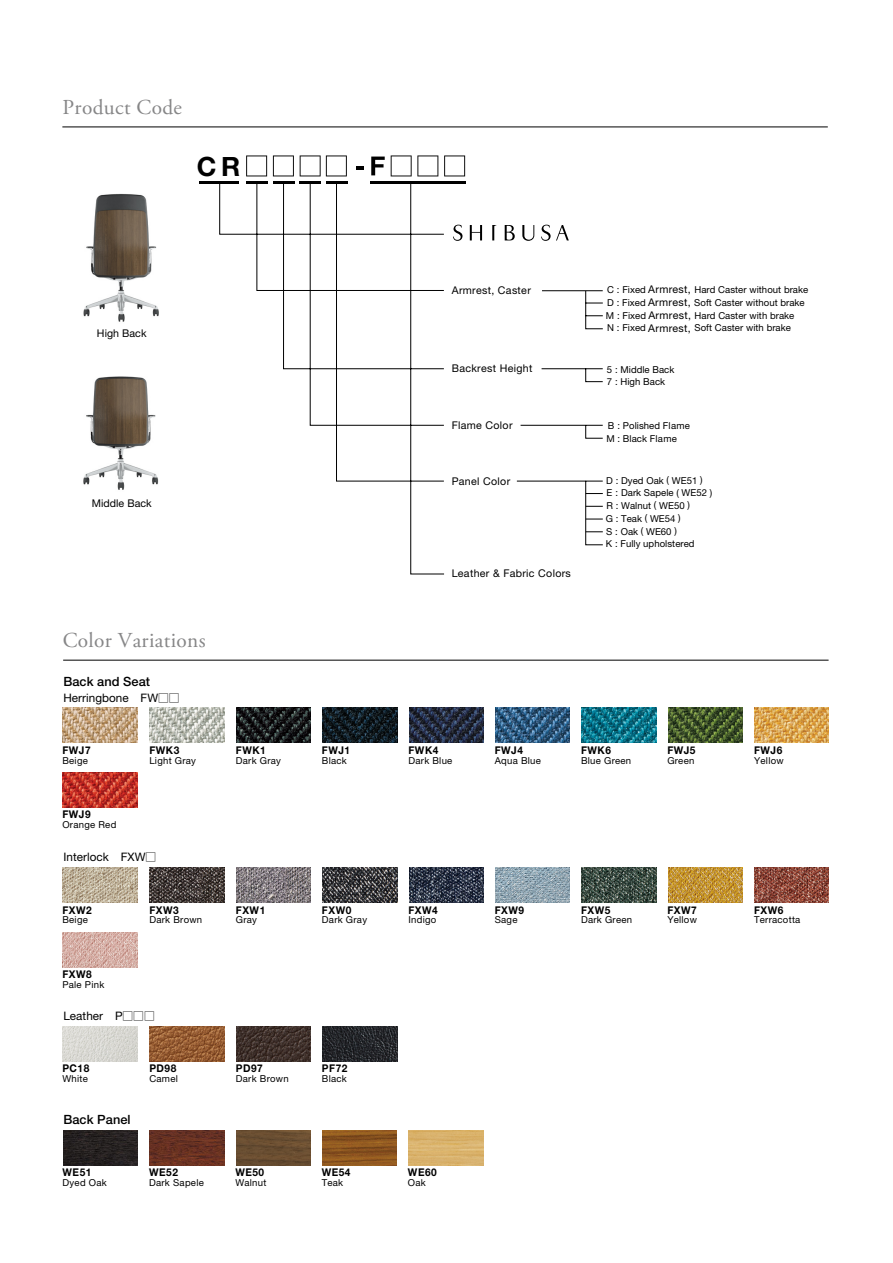
<style>
.page{position:relative;width:893px;height:1263px;background:#fff}
.page>*{position:absolute;margin:0;border:0;box-sizing:border-box;transform-origin:0 0}
.t1{font:700 26.55px "Helvetica Neue";color:#000}
.t2{font:21.3px "Adobe Garamond Pro";letter-spacing:.015em;color:#868687}
.t3{font:500 12.75px "Helvetica Neue";letter-spacing:.005em;color:#000}
.t4{font:11.7px "Helvetica Neue";letter-spacing:.005em;color:#000}
.t5{font:700 10.65px "Helvetica Neue";letter-spacing:.05em;color:#000;scale:.95 1}
.t6{font:10.65px "Helvetica Neue";letter-spacing:.03em;color:#000}
.t7{font:10.65px "Helvetica Neue";letter-spacing:.005em;color:#000}
.t8{font:10.65px "UD Shin Go Pro Medium 90 pv RKSJ H";color:#000}
.t9{font:9.6px/12.8px "Helvetica Neue";letter-spacing:.005em;color:#000}
.t10{font:9.6px "Helvetica Neue";letter-spacing:.03em;color:#000}
.s1{font-family:"UD Shin Go Pro Medium 90 pv RKSJ H";font-size:10.65px}
.s2{font-family:"Helvetica Neue";font-size:11.7px}
.s3{font-size:10.65px}
</style>
<div class="page">
<hr style="left:62px;top:127px;width:766px;height:1px;background:#000">
<hr style="left:199px;top:181px;width:40px;height:3px;background:#000">
<hr style="left:326px;top:181px;width:21px;height:3px;background:#000">
<hr style="left:370px;top:181px;width:96px;height:3px;background:#000">
<svg style="left:246px;top:155px;width:21px;height:21px"></svg>
<svg style="left:273px;top:155px;width:21px;height:21px"></svg>
<svg style="left:300px;top:155px;width:47px;height:21px"></svg>
<svg style="left:357px;top:166px;width:7px;height:4px"></svg>
<svg style="left:371px;top:157px;width:14px;height:18px"></svg>
<svg style="left:391px;top:155px;width:47px;height:21px"></svg>
<svg style="left:444px;top:155px;width:21px;height:21px"></svg>
<hr style="left:246px;top:181px;width:21px;height:3px;background:#000">
<hr style="left:273px;top:181px;width:21px;height:3px;background:#000">
<hr style="left:300px;top:181px;width:21px;height:3px;background:#000">
<svg style="left:219px;top:183px;width:384px;height:391px"></svg>
<img style="left:83px;top:376px;width:76px;height:114px">
<img style="left:83px;top:193px;width:76px;height:129px">
<svg style="left:585px;top:290px;width:18px;height:242px"></svg>
<svg style="left:505px;top:225px;width:10px;height:15px"></svg>
<svg style="left:492px;top:225px;width:4px;height:15px"></svg>
<svg style="left:453px;top:225px;width:9px;height:16px"></svg>
<svg style="left:541px;top:225px;width:28px;height:16px"></svg>
<svg style="left:522px;top:225px;width:12px;height:16px"></svg>
<svg style="left:470px;top:225px;width:12px;height:15px"></svg>
<hr style="left:63px;top:660px;width:766px;height:1px;background:#000">
<img style="left:150px;top:708px;width:74px;height:35px">
<img style="left:236px;top:708px;width:75px;height:35px">
<img style="left:63px;top:772px;width:74px;height:35px">
<img style="left:63px;top:708px;width:74px;height:35px">
<img style="left:323px;top:708px;width:74px;height:35px">
<img style="left:150px;top:1026px;width:74px;height:35px">
<img style="left:236px;top:1026px;width:75px;height:35px">
<img style="left:63px;top:1026px;width:74px;height:35px">
<img style="left:323px;top:1026px;width:74px;height:35px">
<img style="left:409px;top:708px;width:75px;height:35px">
<img style="left:495px;top:708px;width:75px;height:35px">
<img style="left:582px;top:708px;width:74px;height:35px">
<img style="left:668px;top:708px;width:74px;height:35px">
<img style="left:63px;top:1130px;width:75px;height:35px">
<img style="left:150px;top:1130px;width:74px;height:35px">
<img style="left:236px;top:1130px;width:75px;height:35px">
<img style="left:322px;top:1130px;width:75px;height:35px">
<img style="left:409px;top:1130px;width:74px;height:35px">
<img style="left:754px;top:708px;width:75px;height:35px">
<img style="left:150px;top:867px;width:74px;height:35px">
<img style="left:236px;top:867px;width:75px;height:35px">
<img style="left:63px;top:932px;width:74px;height:35px">
<img style="left:63px;top:867px;width:74px;height:35px">
<img style="left:323px;top:867px;width:74px;height:35px">
<img style="left:409px;top:867px;width:75px;height:35px">
<img style="left:495px;top:867px;width:75px;height:35px">
<img style="left:582px;top:867px;width:74px;height:35px">
<img style="left:668px;top:867px;width:74px;height:35px">
<img style="left:754px;top:867px;width:75px;height:35px">
<h2 class="t2" style="left:63px;top:95px;width:121px">Product Code</h2>
<h1 class="t1" style="left:197px;top:145px;width:45px">CR</h1>
<p class="t7" style="left:97px;top:326px;width:51px">High Back</p>
<p class="t7" style="left:92px;top:495px;width:61px">Middle Back</p>
<h2 class="t2" style="left:63px;top:628px;width:144px">Color Variations</h2>
<h3 class="t3" style="left:63px;top:671px;width:88px">Back and Seat</h3>
<p class="t4" style="left:141px;top:689px;width:40px">FW<span class="s1">□□</span></p>
<p class="t4" style="left:63px;top:689px;width:67px">Herringbone</p>
<p class="t5" style="left:62px;top:742px;width:31px">FWJ7</p>
<p class="t10" style="left:62px;top:753px;width:27px">Beige</p>
<p class="t5" style="left:62px;top:806px;width:31px">FWJ9</p>
<p class="t10" style="left:62px;top:818px;width:55px">Orange Red</p>
<p class="t5" style="left:149px;top:742px;width:33px">FWK3</p>
<p class="t10" style="left:149px;top:753px;width:48px">Light Gray</p>
<p class="t4" style="left:63px;top:848px;width:47px">Interlock</p>
<p class="t4" style="left:121px;top:848px;width:37px">FXW<span class="s1">□</span></p>
<p class="t5" style="left:62px;top:901px;width:32px">FXW2</p>
<p class="t10" style="left:62px;top:913px;width:27px">Beige</p>
<p class="t5" style="left:149px;top:901px;width:32px">FXW3</p>
<p class="t10" style="left:149px;top:913px;width:54px">Dark Brown</p>
<p class="t5" style="left:62px;top:966px;width:32px">FXW8</p>
<p class="t10" style="left:62px;top:977px;width:44px">Pale Pink</p>
<p class="t4" style="left:63px;top:1007px;width:41px">Leather</p>
<p class="t8" style="left:115px;top:1007px;width:41px"><span class="s2">P</span>□□□</p>
<p class="t5" style="left:62px;top:1060px;width:30px">PC18</p>
<p class="t10" style="left:62px;top:1072px;width:27px">White</p>
<p class="t5" style="left:149px;top:1060px;width:30px">PD98</p>
<p class="t10" style="left:149px;top:1072px;width:30px">Camel</p>
<h3 class="t3" style="left:63px;top:1109px;width:69px">Back Panel</h3>
<p class="t5" style="left:63px;top:1164px;width:32px">WE51</p>
<p class="t10" style="left:63px;top:1175px;width:46px">Dyed Oak</p>
<p class="t5" style="left:149px;top:1164px;width:32px">WE52</p>
<p class="t10" style="left:149px;top:1175px;width:56px">Dark Sapele</p>
<p class="t5" style="left:236px;top:742px;width:33px">FWK1</p>
<p class="t10" style="left:236px;top:753px;width:47px">Dark Gray</p>
<p class="t5" style="left:236px;top:901px;width:32px">FXW1</p>
<p class="t10" style="left:236px;top:913px;width:23px">Gray</p>
<p class="t5" style="left:236px;top:1060px;width:30px">PD97</p>
<p class="t10" style="left:236px;top:1072px;width:54px">Dark Brown</p>
<p class="t5" style="left:235px;top:1164px;width:32px">WE50</p>
<p class="t10" style="left:235px;top:1175px;width:33px">Walnut</p>
<p class="t5" style="left:322px;top:742px;width:31px">FWJ1</p>
<p class="t10" style="left:322px;top:753px;width:26px">Black</p>
<p class="t5" style="left:322px;top:901px;width:32px">FXW0</p>
<p class="t10" style="left:322px;top:913px;width:47px">Dark Gray</p>
<p class="t5" style="left:322px;top:1060px;width:28px">PF72</p>
<p class="t10" style="left:322px;top:1072px;width:26px">Black</p>
<p class="t5" style="left:322px;top:1164px;width:32px">WE54</p>
<p class="t10" style="left:322px;top:1175px;width:23px">Teak</p>
<p class="t6" style="left:452px;top:282px;width:81px">Armrest, Caster</p>
<p class="t9" style="left:606px;top:284px;width:204px">C : Fixed <span class="s3">Armrest,</span> Hard Caster without brake D : Fixed <span class="s3">Armrest,</span> Soft Caster without brake M : Fixed <span class="s3">Armrest,</span> Hard Caster with brake<br>N : Fixed <span class="s3">Armrest,</span> Soft Caster with brake</p>
<p class="t6" style="left:452px;top:360px;width:82px">Backrest Height</p>
<p class="t9" style="left:607px;top:363px;width:69px">:5 Middle Back<br>:7 High Back</p>
<p class="t6" style="left:452px;top:417px;width:62px">Flame Color</p>
<p class="t9" style="left:606px;top:420px;width:85px">B : Polished Flame<br>M : Black Flame</p>
<p class="t6" style="left:452px;top:473px;width:60px">Panel Color</p>
<p class="t9" style="left:606px;top:474px;width:108px">D : Dyed Oak ( WE51 (<br>E : Dark Sapele ( WE52 (<br>R : Walnut ( WE50 (<br>G : Teak ( WE54 (<br>S : Oak ( WE60 (<br>K : Fully upholstered</p>
<p class="t6" style="left:452px;top:566px;width:121px">Leather &amp; Fabric Colors</p>
<p class="t5" style="left:408px;top:742px;width:33px">FWK4</p>
<p class="t10" style="left:408px;top:753px;width:45px">Dark Blue</p>
<p class="t5" style="left:495px;top:742px;width:31px">FWJ4</p>
<p class="t10" style="left:495px;top:753px;width:48px">Aqua Blue</p>
<p class="t5" style="left:581px;top:742px;width:33px">FWK6</p>
<p class="t10" style="left:581px;top:753px;width:52px">Blue Green</p>
<p class="t5" style="left:667px;top:742px;width:31px">FWJ5</p>
<p class="t10" style="left:667px;top:753px;width:29px">Green</p>
<p class="t5" style="left:408px;top:901px;width:32px">FXW4</p>
<p class="t10" style="left:408px;top:913px;width:29px">Indigo</p>
<p class="t5" style="left:495px;top:901px;width:32px">FXW9</p>
<p class="t10" style="left:495px;top:913px;width:24px">Sage</p>
<p class="t5" style="left:581px;top:901px;width:32px">FXW5</p>
<p class="t10" style="left:581px;top:913px;width:53px">Dark Green</p>
<p class="t5" style="left:667px;top:901px;width:32px">FXW7</p>
<p class="t10" style="left:667px;top:913px;width:31px">Yellow</p>
<p class="t5" style="left:754px;top:742px;width:31px">FWJ6</p>
<p class="t10" style="left:754px;top:753px;width:31px">Yellow</p>
<p class="t5" style="left:754px;top:901px;width:32px">FXW6</p>
<p class="t10" style="left:754px;top:913px;width:48px">Terracotta</p>
<p class="t5" style="left:408px;top:1164px;width:32px">WE60</p>
<p class="t10" style="left:408px;top:1175px;width:19px">Oak</p>
</div>
